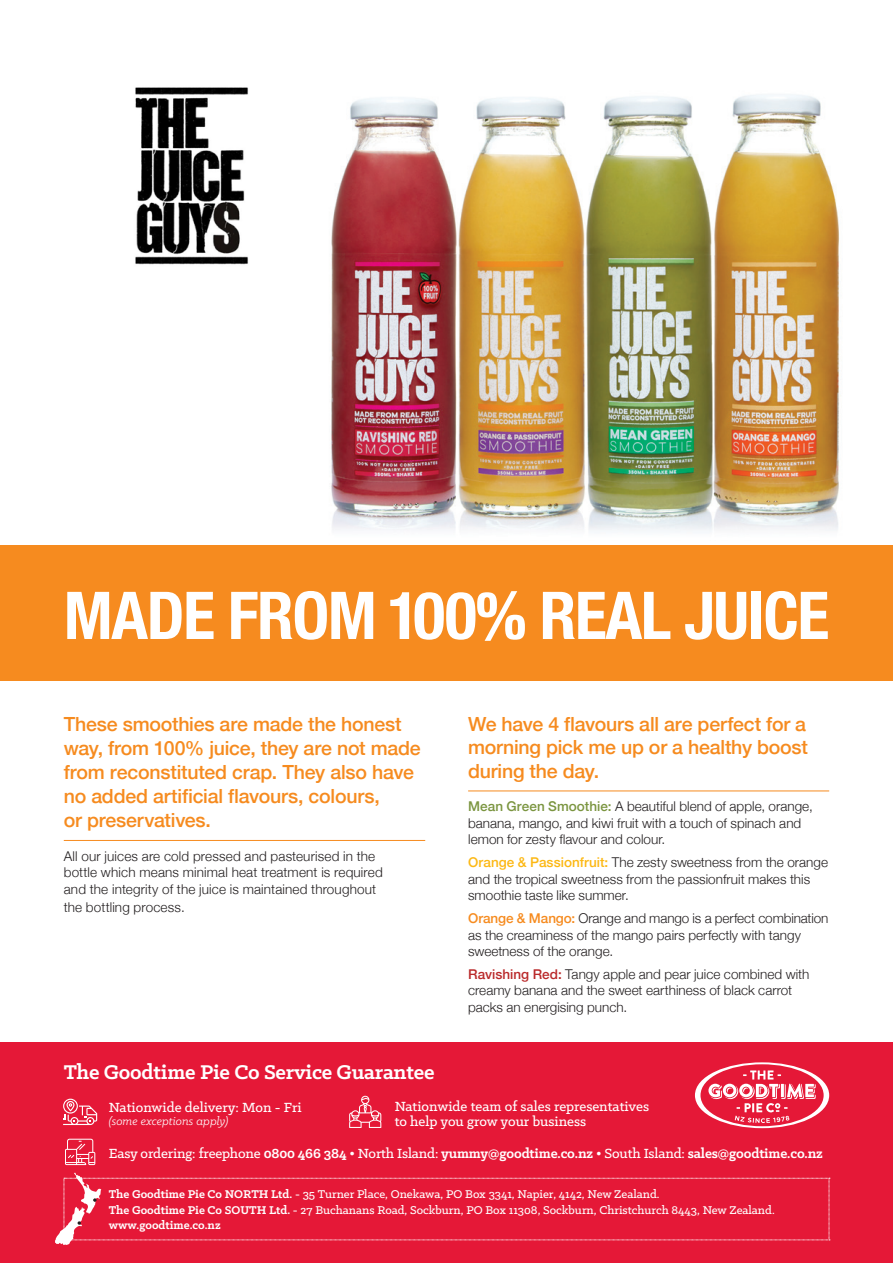
<style>
.page{position:relative;width:893px;height:1263px;background:#fff}
.page>*{position:absolute;margin:0;border:0;box-sizing:border-box;transform-origin:0 0}
.Main_Heading_Reverse{font:700 condensed 66px "Helvetica Neue";letter-spacing:-.02em;color:#fff}
.t1{font:700 22.5px "Klinic Slab";letter-spacing:-.01em;color:#fff}
.Intro_Text_Line_Below{font:500 19.5px/24px "Helvetica Neue";letter-spacing:-.01em;color:#f68b1f}
.t2{font:700 15px "Klinic Slab";letter-spacing:-.01em;color:#fff}
.t3{font:500 15px/15px "Klinic Slab";color:#fff}
.Body_Copy{font:300 13.5px/16.5px "Helvetica Neue";color:#231f20}
.t4{font:500 12.75px/15.6px "Klinic Slab";color:#fff}
.t5{font:italic 12.75px "Klinic Slab";color:#fff}
.s1{font-weight:500;color:#7b9540}
.s2{font-weight:500;color:#fcb814}
.s3{font-weight:500;color:#f68b1f}
.s4{font-weight:500;color:#ba2a2b}
.s5{font-weight:500}
.s6{font-weight:700}
</style>
<div class="page">
<img style="left:331px;top:94px;width:510px;height:438px">
<div style="left:0;top:545px;width:893px;height:135px;background:#f68b1f"></div>
<hr style="left:64px;top:840px;width:361px;height:1px;background:#f68b1f">
<hr style="left:468px;top:790px;width:361px;height:1px;background:#f68b1f">
<img style="left:135px;top:87px;width:113px;height:178px">
<div style="left:0;top:1042px;width:893px;height:221px;background:#e51837"></div>
<svg style="left:63px;top:1099px;width:34px;height:26px"></svg>
<svg style="left:65px;top:1139px;width:30px;height:26px"></svg>
<svg style="left:349px;top:1096px;width:32px;height:32px"></svg>
<svg style="left:55px;top:1173px;width:775px;height:72px"></svg>
<svg style="left:695px;top:1062px;width:134px;height:66px"></svg>
<p class="Main_Heading_Reverse" style="left:64px;top:561px;width:767px">MADE FROM 100% REAL JUICE</p>
<p class="Intro_Text_Line_Below" style="left:64px;top:711px;width:358px">These smoothies are made the honest way, from 100% juice, they are not made from reconstituted crap. They also have no added artificial flavours, colours,<br>or preservatives.</p>
<p class="Body_Copy" style="left:64px;top:847px;width:321px">All our juices are cold pressed and pasteurised in the bottle which means minimal heat treatment is required and the integrity of the juice is maintained throughout</p>
<p class="Body_Copy" style="left:64px;top:898px;width:123px">the bottling process.</p>
<h2 class="t1" style="left:64px;top:1057px;width:372px">The Goodtime Pie Co Service Guarantee</h2>
<p class="Intro_Text_Line_Below" style="left:468px;top:711px;width:341px;line-height:23.2px;text-align:justify">We have 4 flavours all are perfect for a morning pick me up or a healthy boost during the day.</p>
<p class="Body_Copy" style="left:468px;top:797px;width:346px"><span class="s1">Mean Green Smoothie:</span> A beautiful blend of apple, orange, banana, mango, and kiwi fruit with a touch of spinach and lemon for zesty flavour and colour.</p>
<p class="Body_Copy" style="left:468px;top:853px;width:361px"><span class="s2">Orange &amp; Passionfruit:</span> The zesty sweetness from the orange and the tropical sweetness from the passionfruit makes this smoothie taste like summer.</p>
<p class="Body_Copy" style="left:468px;top:909px;width:362px"><span class="s3">Orange &amp; Mango:</span> Orange and mango is a perfect combination as the creaminess of the mango pairs perfectly with tangy sweetness of the orange.</p>
<p class="Body_Copy" style="left:468px;top:965px;width:343px"><span class="s4">Ravishing Red:</span> Tangy apple and pear juice combined with creamy banana and the sweet earthiness of black carrot packs an energising punch.</p>
<p class="t3" style="left:395px;top:1098px;width:256px">Nationwide team of sales representatives to help you grow your business</p>
<p class="t2" style="left:109px;top:1144px;width:716px"><span class="s5">Easy ordering: freephone</span> 0800 466 384 • <span class="s5">North Island:</span> yummy@goodtime.co.nz • <span class="s5">South Island:</span> sales@goodtime.co.nz</p>
<p class="t4" style="left:109px;top:1186px;width:667px"><span class="s6">The Goodtime Pie Co NORTH Ltd.</span> - 35 Turner Place, Onekawa, PO Box 3341, Napier, 4142, New Zealand.<br><span class="s6">The Goodtime Pie Co SOUTH Ltd.</span> - 27 Buchanans Road, Sockburn, PO Box 11308, Sockburn, Christchurch 8443, New Zealand. <span class="s6">www.goodtime.co.nz</span></p>
<p class="t3" style="left:109px;top:1099px;width:194px">Nationwide delivery: Mon - Fri</p>
<p class="t5" style="left:109px;top:1113px;width:121px">(some exceptions apply)</p>
</div>
